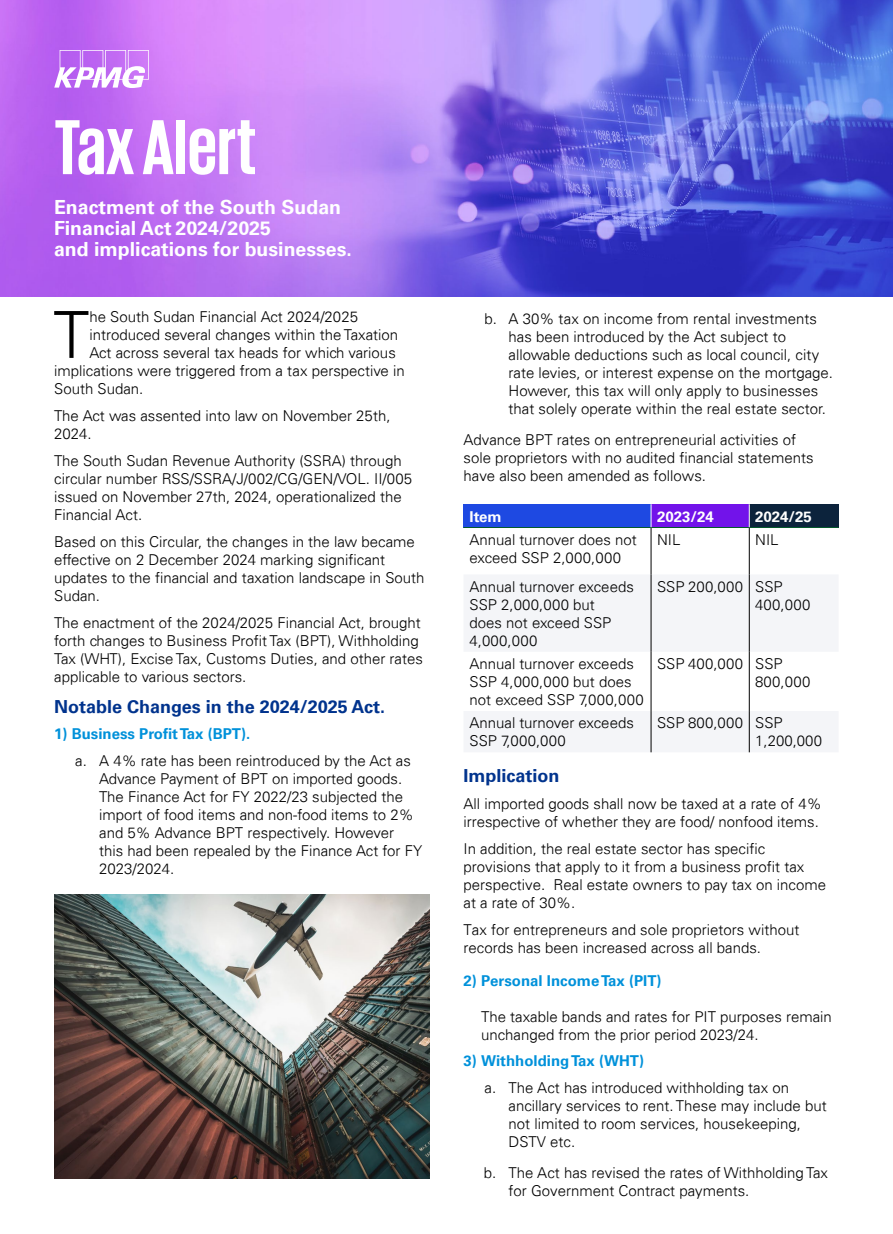
<style>
.page{position:relative;width:893px;height:1234px;background:#fff}
.page>*{position:absolute;margin:0;border:0;box-sizing:border-box;transform-origin:0 0}
.t1{font:700 79.5px "KPMG";color:#fff}
.t2{font:300 64.8px "Univers 45";color:#000}
.t3{font:700 19.5px/21px "Univers 65";color:#fff}
.t4{font:700 18px "Univers 65";color:#00338d}
.t5{font:300 15px/18px "Univers 45";color:#000}
.t6{font:700 15px "Univers 65";color:#0091da}
.t7{font:700 15px "Univers 65";color:#fff}
.s1{font-style:inherit}
</style>
<div class="page">
<img style="left:66px;top:0;width:827px;height:297px">
<img style="left:0;top:0;width:66px;height:297px">
<svg style="left:54px;top:50px;width:95px;height:38px"></svg>
<img style="left:54px;top:894px;width:375px;height:284px">
<div style="left:463px;top:504px;width:188px;height:23px;background:#1e49e2"></div>
<div style="left:651px;top:504px;width:98px;height:23px;background:#7213ea"></div>
<div style="left:749px;top:504px;width:90px;height:23px;background:#0c233c"></div>
<svg style="left:464px;top:574px;width:374px;height:178px;fill:#f4f5f8"></svg>
<hr style="left:463px;top:527px;width:188px;height:1px;background:#055a2c">
<hr style="left:651px;top:527px;width:98px;height:1px;background:#055a2c">
<hr style="left:749px;top:527px;width:90px;height:1px;background:#055a2c">
<svg style="left:651px;top:504px;width:1px;height:23px"></svg>
<svg style="left:749px;top:504px;width:1px;height:23px"></svg>
<hr style="left:651px;top:527px;width:1px;height:47px;background:#000">
<hr style="left:749px;top:527px;width:1px;height:47px;background:#000">
<hr style="left:651px;top:574px;width:1px;height:77px;background:#000">
<hr style="left:749px;top:574px;width:1px;height:77px;background:#000">
<hr style="left:651px;top:651px;width:1px;height:60px;background:#000">
<hr style="left:749px;top:651px;width:1px;height:60px;background:#000">
<hr style="left:651px;top:711px;width:1px;height:41px;background:#000">
<hr style="left:749px;top:711px;width:1px;height:41px;background:#000">
<h1 class="t1" style="left:54px;top:107px;width:204px">Tax Alert</h1>
<h3 class="t3" style="left:54px;top:197px;width:299px">Enactment of the South Sudan<br>Financial Act 2024/2025<br>and implications for businesses.</h3>
<h2 class="t2" style="left:53px;top:296px;width:38px">T</h2>
<p class="t5" style="left:89px;top:307px;width:270px">he South Sudan Financial Act 2024/2025</p>
<p class="t5" style="left:89px;top:325px;width:310px">introduced several changes within the Taxation</p>
<p class="t5" style="left:89px;top:343px;width:308px">Act across several tax heads for which various</p>
<p class="t5" style="left:54px;top:361px;width:352px">implications were triggered from a tax perspective in</p>
<p class="t5" style="left:54px;top:379px;width:91px">South Sudan.</p>
<p class="t5" style="left:54px;top:406px;width:338px">The Act was assented into law on November 25th,<br>2024.</p>
<p class="t5" style="left:54px;top:451px;width:359px">The South Sudan Revenue Authority (SSRA) through circular number RSS/SSRA/J/002/CG/GEN/VOL. II/005 issued on November 27th, 2024, operationalized the Financial Act.</p>
<p class="t5" style="left:54px;top:532px;width:372px">Based on this Circular, the changes in the law became effective on 2 December 2024 marking significant updates to the financial and taxation landscape in South Sudan.</p>
<p class="t5" style="left:54px;top:613px;width:370px">The enactment of the 2024/2025 Financial Act, brought forth changes to Business Profit Tax (BPT), Withholding Tax (WHT), Excise Tax, Customs Duties, and other rates applicable to various sectors.</p>
<p class="t4" style="left:54px;top:695px;width:332px">Notable Changes in the 2024/2025 Act.</p>
<p class="t6" style="left:54px;top:725px;width:197px">1) Business Profit Tax (BPT).</p>
<p class="t5" style="left:99px;top:751px;width:325px;text-indent:-24px">a. A 4% rate has been reintroduced by the Act as Advance Payment of BPT on imported goods.<br>The Finance Act for FY 2022/23 subjected the import of food items and non-food items to 2% and 5% Advance BPT respectively. However<br>this had been repealed by the Finance Act for FY 2023/2024.</p>
<p class="t5" style="left:508px;top:309px;width:326px;text-indent:-24px">b. A 30% tax on income from rental investments has been introduced by the Act subject to allowable deductions such as local council, city rate levies, or interest expense on the mortgage.<br>However, this tax will only apply to businesses that solely operate within the real estate sector.</p>
<p class="t5" style="left:463px;top:430px;width:352px">Advance BPT rates on entrepreneurial activities of sole proprietors with no audited financial statements have also been amended as follows.</p>
<p class="t7" style="left:469px;top:507px;width:34px">Item</p>
<p class="t7" style="left:657px;top:507px;width:58px">2023/24</p>
<p class="t7" style="left:755px;top:507px;width:58px">2024/25</p>
<p class="t5" style="left:469px;top:530px;width:169px">Annual turnover does not exceed SSP 2,000,000</p>
<p class="t5" style="left:657px;top:530px;width:25px">NIL</p>
<p class="t5" style="left:755px;top:530px;width:25px">NIL</p>
<p class="t5" style="left:469px;top:577px;width:166px">Annual turnover exceeds<br>SSP 2,000,000 but<br>does not exceed SSP<br>4,000,000</p>
<p class="t5" style="left:755px;top:577px;width:57px;text-indent:-98px">SSP 200,000 SSP<br>400,000</p>
<p class="t5" style="left:469px;top:654px;width:176px">Annual turnover exceeds<br>SSP 4,000,000 but does not exceed SSP 7,000,000</p>
<p class="t5" style="left:755px;top:654px;width:57px;text-indent:-98px">SSP 400,000 SSP<br>800,000</p>
<p class="t5" style="left:469px;top:713px;width:166px">Annual turnover exceeds<br>SSP 7,000,000</p>
<p class="t5" style="left:755px;top:713px;width:68px;text-indent:-98px">SSP 800,000 SSP<br>1<span class="s1">,</span>200,000</p>
<p class="t4" style="left:463px;top:765px;width:98px">Implication</p>
<p class="t5" style="left:463px;top:794px;width:360px">All imported goods shall now be taxed at a rate of 4% irrespective of whether they are food/ nonfood items.</p>
<p class="t5" style="left:463px;top:839px;width:364px">In addition, the real estate sector has specific provisions that apply to it from a business profit tax perspective. Real estate owners to pay tax on income at a rate of 30%.</p>
<p class="t5" style="left:463px;top:920px;width:337px">Tax for entrepreneurs and sole proprietors without records has been increased across all bands.</p>
<p class="t6" style="left:463px;top:971px;width:200px">2) Personal Income Tax (PIT)</p>
<p class="t5" style="left:481px;top:1007px;width:352px">The taxable bands and rates for PIT purposes remain unchanged from the prior period 2023/24.</p>
<p class="t6" style="left:463px;top:1052px;width:182px">3) Withholding Tax (WHT)</p>
<p class="t5" style="left:508px;top:1078px;width:320px;text-indent:-24px">a. The Act has introduced withholding tax on ancillary services to rent. These may include but not limited to room services, housekeeping, DSTV etc.</p>
<p class="t5" style="left:508px;top:1163px;width:321px;text-indent:-25px">b. The Act has revised the rates of Withholding Tax for Government Contract payments.</p>
</div>
